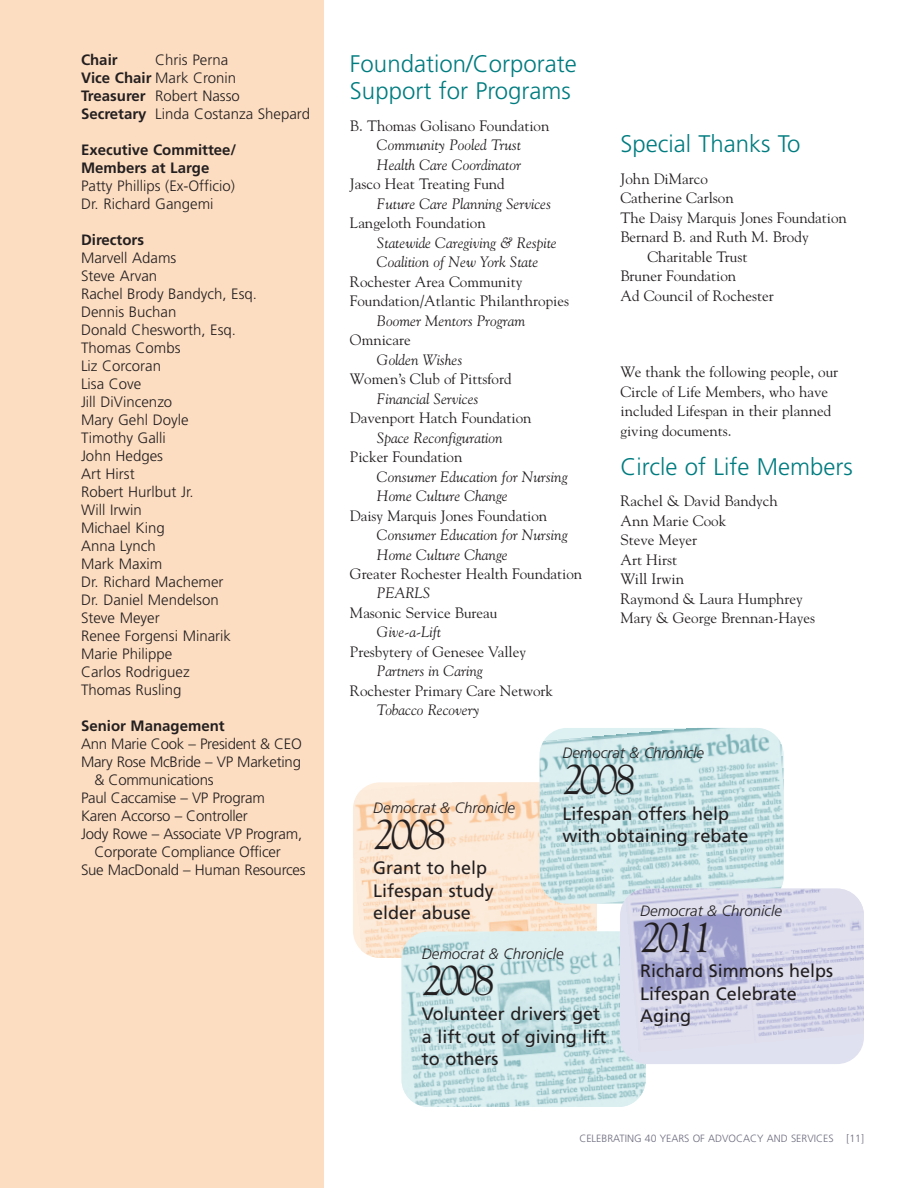
<style>
.page{position:relative;width:918px;height:1188px;background:#fff}
.page>*{position:absolute;margin:0;border:0;box-sizing:border-box;transform-origin:0 0}
.t1{font:italic 42px "Goudy";letter-spacing:-.085em;color:#231f20}
.t2{font:300 24px/27px "Frutiger";color:#007c80}
.t3{font:18px/22.5px "Frutiger";color:#231f20}
.t4{font:15px/19.5px "Goudy";color:#231f20}
.t5{font:300 15px/18px "Frutiger";color:#231f20}
.t6{font:italic 15px/19.5px "Goudy";color:#231f20}
.t7{font:italic 300 15px "Frutiger";color:#231f20}
.t8{font:700 15px/18px "Frutiger";color:#231f20}
.t9{font:300 10.5px "Frutiger";color:#6d6c7f}
.s1{font-weight:700}
</style>
<div class="page">
<div style="left:0;top:0;width:324px;height:1188px;background:#fdddc1"></div>
<img style="left:353px;top:782px;width:244px;height:176px">
<img style="left:402px;top:932px;width:244px;height:175px">
<img style="left:540px;top:728px;width:244px;height:175px">
<div style="left:620px;top:889px;width:244px;height:175px;background:#e0e1f0;border-radius:27px"></div>
<img style="left:625px;top:889px;width:239px;height:162px">
<p class="t5" style="left:81px;top:52px;width:231px;text-indent:74px">Chris Perna<br><span class="s1">Vice Chair</span> Mark Cronin<br><span class="s1">Treasurer</span> Robert Nasso<br><span class="s1">Secretary</span> Linda Costanza Shepard</p>
<p class="t8" style="left:81px;top:142px;width:157px">Executive Committee/<br>Members at Large</p>
<p class="t5" style="left:81px;top:178px;width:155px">Patty Phillips (Ex-Officio)<br>Dr. Richard Gangemi</p>
<p class="t8" style="left:81px;top:232px;width:65px">Directors</p>
<p class="t5" style="left:81px;top:250px;width:178px">Marvell Adams<br>Steve Arvan<br>Rachel Brody Bandych, Esq.<br>Dennis Buchan<br>Donald Chesworth, Esq.<br>Thomas Combs<br>Liz Corcoran<br>Lisa Cove<br>Jill DiVincenzo<br>Mary Gehl Doyle<br>Timothy Galli<br>John Hedges<br>Art Hirst<br>Robert Hurlbut Jr.<br>Will Irwin<br>Michael King<br>Anna Lynch<br>Mark Maxim<br>Dr. Richard Machemer<br>Dr. Daniel Mendelson<br>Steve Meyer<br>Renee Forgensi Minarik<br>Marie Philippe<br>Carlos Rodriguez<br>Thomas Rusling</p>
<p class="t8" style="left:81px;top:718px;width:145px">Senior Management</p>
<p class="t5" style="left:81px;top:736px;width:223px">Ann Marie Cook – President &amp; CEO</p>
<p class="t5" style="left:81px;top:754px;width:222px">Mary Rose McBride – VP Marketing</p>
<p class="t5" style="left:94px;top:772px;width:121px">&amp; Communications</p>
<p class="t5" style="left:81px;top:790px;width:185px">Paul Caccamise – VP Program</p>
<p class="t5" style="left:81px;top:808px;width:168px">Karen Accorso – Controller</p>
<p class="t5" style="left:81px;top:826px;width:223px">Jody Rowe – Associate VP Program,</p>
<p class="t5" style="left:94px;top:844px;width:188px">Corporate Compliance Officer</p>
<p class="t5" style="left:81px;top:862px;width:226px">Sue MacDonald – Human Resources</p>
<p class="t8" style="left:81px;top:52px;width:38px">Chair</p>
<h2 class="t2" style="left:350px;top:52px;width:228px">Foundation/Corporate<br>Support for Programs</h2>
<p class="t4" style="left:350px;top:116px;width:201px">B. Thomas Golisano Foundation</p>
<p class="t6" style="left:377px;top:135px;width:146px">Community Pooled Trust<br>Health Care Coordinator</p>
<p class="t4" style="left:350px;top:174px;width:156px">Jasco Heat Treating Fund</p>
<p class="t6" style="left:377px;top:194px;width:176px">Future Care Planning Services</p>
<p class="t4" style="left:350px;top:213px;width:137px">Langeloth Foundation</p>
<p class="t6" style="left:377px;top:233px;width:181px">Statewide Caregiving &amp; Respite<br>Coalition of New York State</p>
<p class="t4" style="left:350px;top:272px;width:221px">Rochester Area Community<br>Foundation/Atlantic Philanthropies</p>
<p class="t6" style="left:377px;top:311px;width:150px">Boomer Mentors Program</p>
<p class="t4" style="left:350px;top:330px;width:62px">Omnicare</p>
<p class="t6" style="left:377px;top:350px;width:87px">Golden Wishes</p>
<p class="t4" style="left:350px;top:369px;width:163px">Women’s Club of Pittsford</p>
<p class="t6" style="left:377px;top:389px;width:103px">Financial Services</p>
<p class="t4" style="left:350px;top:408px;width:183px">Davenport Hatch Foundation</p>
<p class="t6" style="left:377px;top:428px;width:127px">Space Reconfiguration</p>
<p class="t4" style="left:350px;top:447px;width:114px">Picker Foundation</p>
<p class="t6" style="left:377px;top:467px;width:192px">Consumer Education for Nursing<br>Home Culture Change</p>
<p class="t4" style="left:350px;top:506px;width:199px">Daisy Marquis Jones Foundation</p>
<p class="t6" style="left:377px;top:525px;width:192px">Consumer Education for Nursing<br>Home Culture Change</p>
<p class="t4" style="left:350px;top:564px;width:234px">Greater Rochester Health Foundation</p>
<p class="t6" style="left:377px;top:584px;width:55px">PEARLS</p>
<p class="t4" style="left:350px;top:603px;width:149px">Masonic Service Bureau</p>
<p class="t6" style="left:377px;top:623px;width:66px">Give-a-Lift</p>
<p class="t4" style="left:350px;top:642px;width:178px">Presbytery of Genesee Valley</p>
<p class="t6" style="left:377px;top:662px;width:107px">Partners in Caring</p>
<p class="t4" style="left:350px;top:681px;width:205px">Rochester Primary Care Network</p>
<p class="t6" style="left:377px;top:701px;width:104px">Tobacco Recovery</p>
<h2 class="t2" style="left:621px;top:132px;width:182px">Special Thanks To</h2>
<p class="t4" style="left:621px;top:169px;width:89px">John DiMarco</p>
<p class="t4" style="left:621px;top:188px;width:115px">Catherine Carlson</p>
<p class="t4" style="left:621px;top:208px;width:228px">The Daisy Marquis Jones Foundation</p>
<p class="t4" style="left:621px;top:227px;width:190px">Bernard B. and Ruth M. Brody</p>
<p class="t4" style="left:648px;top:247px;width:101px">Charitable Trust</p>
<p class="t4" style="left:621px;top:266px;width:117px">Bruner Foundation</p>
<p class="t4" style="left:621px;top:286px;width:155px">Ad Council of Rochester</p>
<p class="t4" style="left:621px;top:362px;width:219px">We thank the following people, our<br>Circle of Life Members, who have included Lifespan in their planned giving documents.</p>
<h2 class="t2" style="left:621px;top:455px;width:234px">Circle of Life Members</h2>
<p class="t4" style="left:621px;top:491px;width:196px">Rachel &amp; David Bandych<br>Ann Marie Cook<br>Steve Meyer<br>Art Hirst<br>Will Irwin<br>Raymond &amp; Laura Humphrey<br>Mary &amp; George Brennan-Hayes</p>
<p class="t7" style="left:562px;top:747px;width:143px">Democrat &amp; Chronicle</p>
<h1 class="t1" style="left:562px;top:755px;width:75px">2008</h1>
<p class="t3" style="left:562px;top:804px;width:187px">Lifespan offers help with obtaining rebate</p>
<p class="t7" style="left:373px;top:801px;width:143px">Democrat &amp; Chronicle</p>
<h1 class="t1" style="left:373px;top:809px;width:75px">2008</h1>
<p class="t3" style="left:373px;top:858px;width:122px">Grant to help<br>Lifespan study elder abuse</p>
<p class="t7" style="left:640px;top:904px;width:143px">Democrat &amp; Chronicle</p>
<h1 class="t1" style="left:640px;top:913px;width:75px">2011</h1>
<p class="t3" style="left:640px;top:961px;width:195px">Richard Simmons helps<br>Lifespan Celebrate<br>Aging</p>
<p class="t7" style="left:422px;top:947px;width:143px">Democrat &amp; Chronicle</p>
<h1 class="t1" style="left:422px;top:955px;width:75px">2008</h1>
<p class="t3" style="left:422px;top:1004px;width:186px">Volunteer drivers get a lift out of giving lift to others</p>
<p class="t9" style="left:579px;top:1134px;width:286px">CELEBRATING 40 YEARS OF ADVOCACY AND SERVICES [11]</p>
</div>
